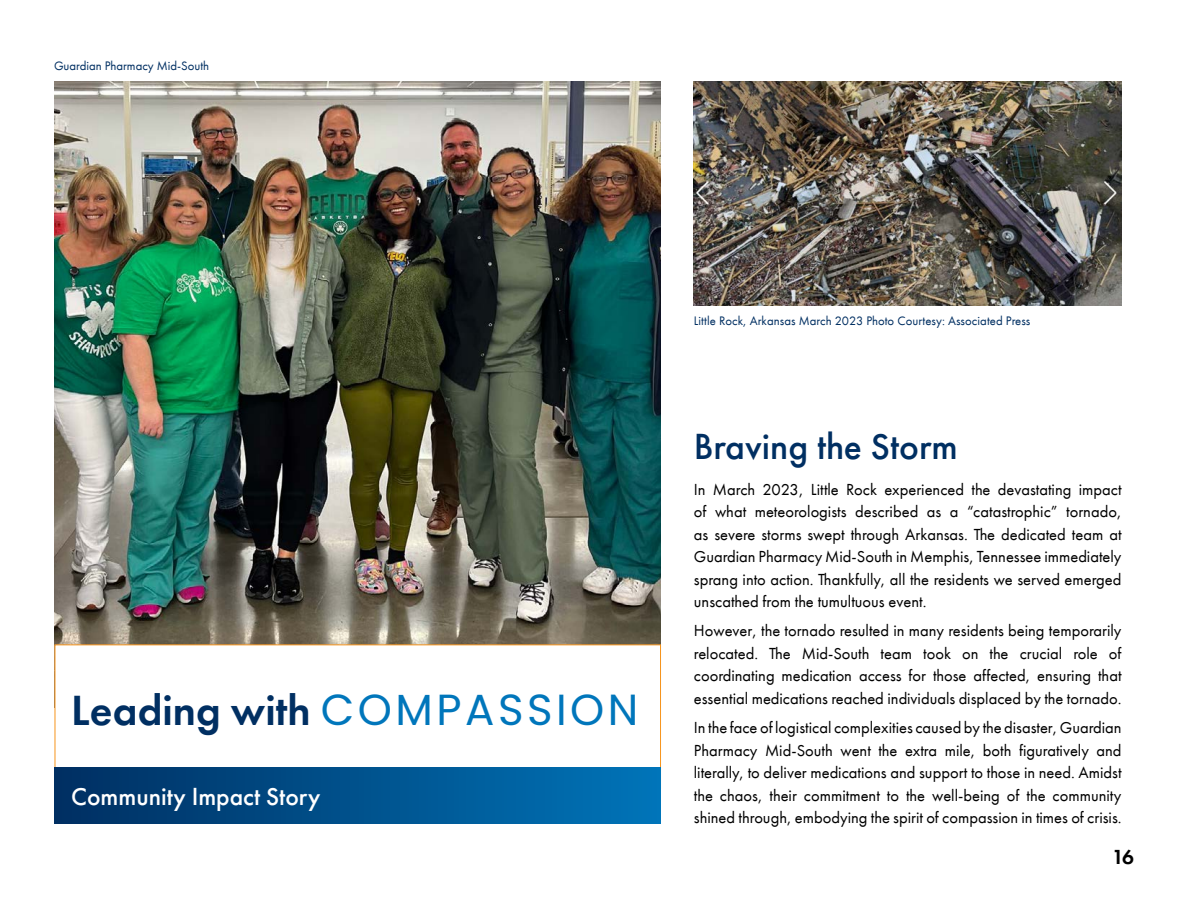
<style>
.page{position:relative;width:1188px;height:918px;background:#fff}
.page>*{position:absolute;margin:0;border:0;box-sizing:border-box;transform-origin:0 0}
.t1{font:600 43.5px "Futura PT";color:#002f62}
.t2{font:500 37.5px "Futura PT";color:#002f62}
.t3{font:500 25.5px "Futura PT";color:#fff}
.t4{font:600 21px "Futura PT";color:#000}
.t5{font:16.5px/22.5px "Futura PT";color:#000;text-align:justify}
.t6{font:12.75px "Futura PT";letter-spacing:.005em;color:#002f62}
.s1{font-family:"Poppins";font-weight:400;color:#0076bb}
</style>
<div class="page">
<img style="left:54px;top:81px;width:607px;height:627px">
<div style="left:55px;top:645px;width:606px;height:144px;background:#fff"></div>
<div style="left:54px;top:768px;width:607px;height:55px;background:linear-gradient(to right,#002f61,#0074b8)"></div>
<img style="left:694px;top:81px;width:428px;height:225px">
<p class="t6" style="left:54px;top:58px;width:157px">Guardian Pharmacy Mid-South</p>
<h1 class="t1" style="left:71px;top:683px;width:569px">Leading with <span class="s1">COMPASSION</span></h1>
<h3 class="t3" style="left:71px;top:781px;width:251px">Community Impact Story</h3>
<p class="t6" style="left:694px;top:313px;width:338px">Little Rock, Arkansas March 2023 Photo Courtesy: Associated Press</p>
<h2 class="t2" style="left:694px;top:424px;width:265px">Braving the Storm</h2>
<p class="t5" style="left:694px;top:478px;width:429px">In March 2023, Little Rock experienced the devastating impact of what meteorologists described as a “catastrophic” tornado, as severe storms swept through Arkansas. The dedicated team at Guardian Pharmacy Mid-South in Memphis, Tennessee immediately sprang into action. Thankfully, all the residents we served emerged unscathed from the tumultuous event.</p>
<p class="t5" style="left:694px;top:620px;width:429px">However, the tornado resulted in many residents being temporarily relocated. The Mid-South team took on the crucial role of coordinating medication access for those affected, ensuring that essential medications reached individuals displaced by the tornado.</p>
<p class="t5" style="left:694px;top:716px;width:429px">In the face of logistical complexities caused by the disaster, Guardian Pharmacy Mid-South went the extra mile, both figuratively and literally, to deliver medications and support to those in need. Amidst the chaos, their commitment to the well-being of the community shined through, embodying the spirit of compassion in times of crisis.</p>
<p class="t4" style="left:1112px;top:844px;width:23px">16</p>
</div>
